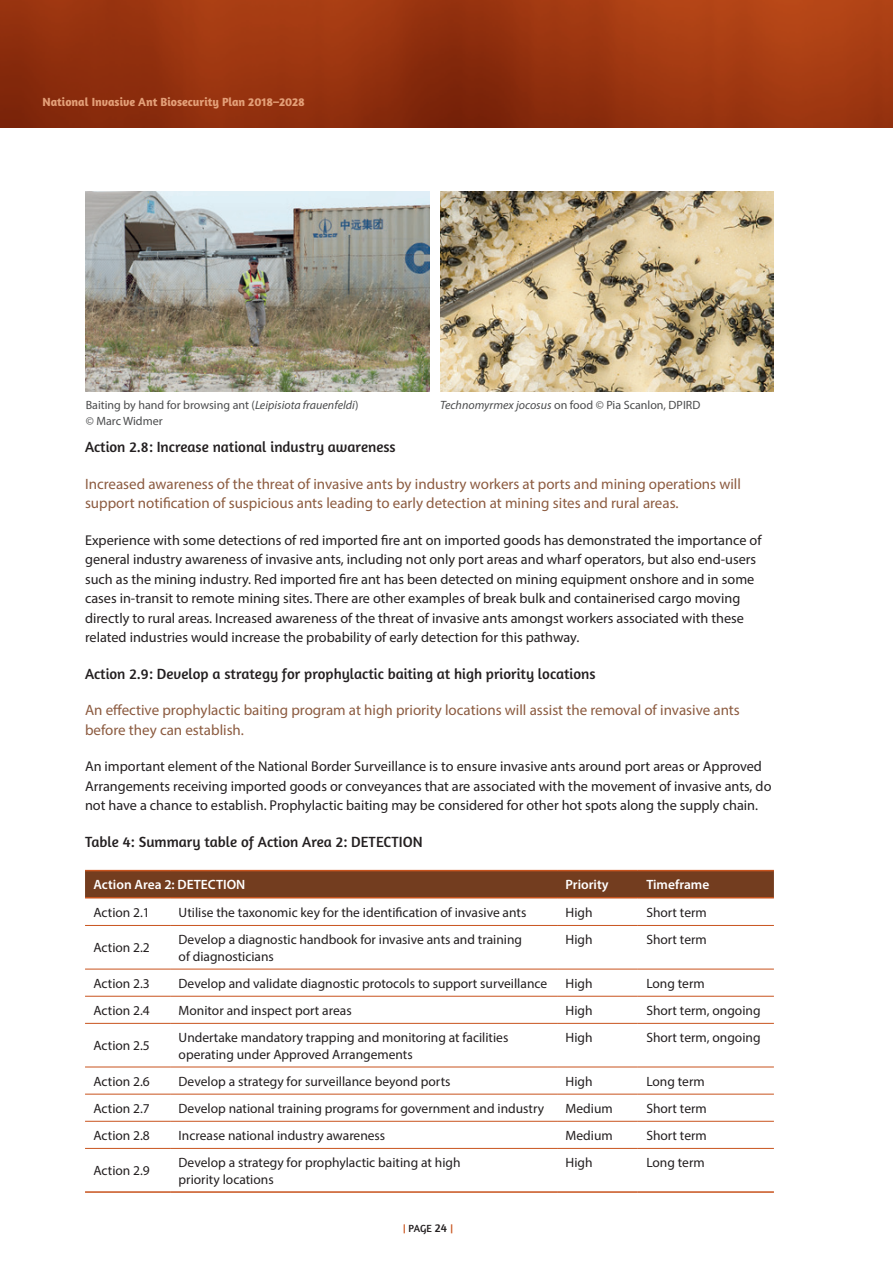
<style>
.page{position:relative;width:893px;height:1263px;background:#fff}
.page>*{position:absolute;margin:0;border:0;box-sizing:border-box;transform-origin:0 0}
.Subhead_5{font:15px/19.5px "Myriad Pro";color:#8c5b40}
.Subhead_4{font:15px "Amaranth";color:#231f20}
.Text{font:14.25px/19.5px "Myriad Pro";color:#231f20}
.Table_text{font:13.5px/16.5px "Myriad Pro";color:#231f20}
.Table_headers{font:600 13.5px "Myriad Pro";color:#fff}
.Copyright_disclaimer{font:12px/16.5px "Myriad Pro";color:#4b4c4d}
.t1{font:700 12px "Amaranth";color:#e39f78}
.t2{font:10.5px "Amaranth";color:#231f20}
.s1{font-style:italic}
.s2{color:#c8531d}
.s3{font-size:12px}
</style>
<div class="page">
<img style="left:0;top:0;width:893px;height:128px">
<div style="left:85px;top:871px;width:689px;height:26px;background:#733d1f"></div>
<hr style="left:85px;top:925px;width:85px;height:1px;background:#c8531d">
<hr style="left:170px;top:925px;width:387px;height:1px;background:#c8531d">
<hr style="left:557px;top:925px;width:81px;height:1px;background:#c8531d">
<hr style="left:638px;top:925px;width:136px;height:1px;background:#c8531d">
<hr style="left:85px;top:969px;width:85px;height:1px;background:#c8531d">
<hr style="left:170px;top:969px;width:387px;height:1px;background:#c8531d">
<hr style="left:557px;top:969px;width:81px;height:1px;background:#c8531d">
<hr style="left:638px;top:969px;width:136px;height:1px;background:#c8531d">
<hr style="left:85px;top:996px;width:85px;height:1px;background:#c8531d">
<hr style="left:170px;top:996px;width:387px;height:1px;background:#c8531d">
<hr style="left:557px;top:996px;width:81px;height:1px;background:#c8531d">
<hr style="left:638px;top:996px;width:136px;height:1px;background:#c8531d">
<hr style="left:85px;top:1023px;width:85px;height:1px;background:#c8531d">
<hr style="left:170px;top:1023px;width:387px;height:1px;background:#c8531d">
<hr style="left:557px;top:1023px;width:81px;height:1px;background:#c8531d">
<hr style="left:638px;top:1023px;width:136px;height:1px;background:#c8531d">
<hr style="left:85px;top:1067px;width:85px;height:1px;background:#c8531d">
<hr style="left:170px;top:1067px;width:387px;height:1px;background:#c8531d">
<hr style="left:557px;top:1067px;width:81px;height:1px;background:#c8531d">
<hr style="left:638px;top:1067px;width:136px;height:1px;background:#c8531d">
<hr style="left:85px;top:1094px;width:85px;height:1px;background:#c8531d">
<hr style="left:170px;top:1094px;width:387px;height:1px;background:#c8531d">
<hr style="left:557px;top:1094px;width:81px;height:1px;background:#c8531d">
<hr style="left:638px;top:1094px;width:136px;height:1px;background:#c8531d">
<hr style="left:85px;top:1121px;width:85px;height:1px;background:#c8531d">
<hr style="left:170px;top:1121px;width:387px;height:1px;background:#c8531d">
<hr style="left:557px;top:1121px;width:81px;height:1px;background:#c8531d">
<hr style="left:638px;top:1121px;width:136px;height:1px;background:#c8531d">
<hr style="left:85px;top:1148px;width:85px;height:1px;background:#c8531d">
<hr style="left:170px;top:1148px;width:387px;height:1px;background:#c8531d">
<hr style="left:557px;top:1148px;width:81px;height:1px;background:#c8531d">
<hr style="left:638px;top:1148px;width:136px;height:1px;background:#c8531d">
<hr style="left:85px;top:870px;width:85px;height:1px;background:#c8531d">
<hr style="left:170px;top:870px;width:387px;height:1px;background:#c8531d">
<hr style="left:557px;top:870px;width:81px;height:1px;background:#c8531d">
<hr style="left:638px;top:870px;width:136px;height:1px;background:#c8531d">
<hr style="left:85px;top:897px;width:85px;height:1px;background:#c8531d">
<hr style="left:170px;top:897px;width:387px;height:1px;background:#c8531d">
<hr style="left:557px;top:897px;width:81px;height:1px;background:#c8531d">
<hr style="left:638px;top:897px;width:136px;height:1px;background:#c8531d">
<hr style="left:85px;top:1191px;width:85px;height:2px;background:#c8531d">
<hr style="left:170px;top:1191px;width:387px;height:2px;background:#c8531d">
<hr style="left:557px;top:1191px;width:81px;height:2px;background:#c8531d">
<hr style="left:638px;top:1191px;width:136px;height:2px;background:#c8531d">
<img style="left:440px;top:191px;width:334px;height:200px">
<img style="left:85px;top:191px;width:344px;height:200px">
<p class="t1" style="left:43px;top:95px;width:264px">National Invasive Ant Biosecurity Plan 2018–2028</p>
<p class="Copyright_disclaimer" style="left:86px;top:396px;width:274px">Baiting by hand for browsing ant (<span class="s1">Leipisiota frauenfeldi</span>) © Marc Widmer</p>
<p class="Copyright_disclaimer" style="left:440px;top:396px;width:262px"><span class="s1">Technomyrmex jocosus</span> on food © Pia Scanlon, DPIRD</p>
<p class="Subhead_4" style="left:85px;top:438px;width:312px">Action 2.8: Increase national industry awareness</p>
<p class="Subhead_5" style="left:85px;top:474px;width:657px">Increased awareness of the threat of invasive ants by industry workers at ports and mining operations will support notification of suspicious ants leading to early detection at mining sites and rural areas.</p>
<p class="Text" style="left:85px;top:530px;width:678px">Experience with some detections of red imported fire ant on imported goods has demonstrated the importance of general industry awareness of invasive ants, including not only port areas and wharf operators, but also end-users such as the mining industry. Red imported fire ant has been detected on mining equipment onshore and in some cases in-transit to remote mining sites. There are other examples of break bulk and containerised cargo moving directly to rural areas. Increased awareness of the threat of invasive ants amongst workers associated with these related industries would increase the probability of early detection for this pathway.</p>
<p class="Subhead_4" style="left:85px;top:665px;width:512px">Action 2.9: Develop a strategy for prophylactic baiting at high priority locations</p>
<p class="Subhead_5" style="left:85px;top:700px;width:656px">An effective prophylactic baiting program at high priority locations will assist the removal of invasive ants before they can establish.</p>
<p class="Text" style="left:85px;top:756px;width:688px">An important element of the National Border Surveillance is to ensure invasive ants around port areas or Approved<br>Arrangements receiving imported goods or conveyances that are associated with the movement of invasive ants, do not have a chance to establish. Prophylactic baiting may be considered for other hot spots along the supply chain.</p>
<p class="Subhead_4" style="left:85px;top:833px;width:339px">Table 4: Summary table of Action Area 2: DETECTION</p>
<p class="Table_headers" style="left:94px;top:876px;width:153px">Action Area 2: DETECTION</p>
<p class="Table_headers" style="left:566px;top:876px;width:45px">Priority</p>
<p class="Table_headers" style="left:646px;top:876px;width:64px">Timeframe</p>
<p class="Table_text" style="left:94px;top:904px;width:58px">Action 2.1</p>
<p class="Table_text" style="left:179px;top:904px;width:349px">Utilise the taxonomic key for the identification of invasive ants</p>
<p class="Table_text" style="left:566px;top:904px;width:29px">High</p>
<p class="Table_text" style="left:646px;top:904px;width:62px">Short term</p>
<p class="Table_text" style="left:94px;top:939px;width:58px">Action 2.2</p>
<p class="Table_text" style="left:179px;top:931px;width:345px">Develop a diagnostic handbook for invasive ants and training of diagnosticians</p>
<p class="Table_text" style="left:566px;top:931px;width:29px">High</p>
<p class="Table_text" style="left:646px;top:931px;width:62px">Short term</p>
<p class="Table_text" style="left:94px;top:975px;width:58px">Action 2.3</p>
<p class="Table_text" style="left:179px;top:975px;width:370px">Develop and validate diagnostic protocols to support surveillance</p>
<p class="Table_text" style="left:566px;top:975px;width:29px">High</p>
<p class="Table_text" style="left:646px;top:975px;width:60px">Long term</p>
<p class="Table_text" style="left:94px;top:1002px;width:58px">Action 2.4</p>
<p class="Table_text" style="left:179px;top:1002px;width:175px">Monitor and inspect port areas</p>
<p class="Table_text" style="left:566px;top:1002px;width:29px">High</p>
<p class="Table_text" style="left:646px;top:1002px;width:116px">Short term, ongoing</p>
<p class="Table_text" style="left:94px;top:1037px;width:58px">Action 2.5</p>
<p class="Table_text" style="left:179px;top:1029px;width:331px">Undertake mandatory trapping and monitoring at facilities operating under Approved Arrangements</p>
<p class="Table_text" style="left:566px;top:1029px;width:29px">High</p>
<p class="Table_text" style="left:646px;top:1029px;width:116px">Short term, ongoing</p>
<p class="Table_text" style="left:94px;top:1073px;width:58px">Action 2.6</p>
<p class="Table_text" style="left:179px;top:1073px;width:273px">Develop a strategy for surveillance beyond ports</p>
<p class="Table_text" style="left:566px;top:1073px;width:29px">High</p>
<p class="Table_text" style="left:646px;top:1073px;width:60px">Long term</p>
<p class="Table_text" style="left:94px;top:1100px;width:58px">Action 2.7</p>
<p class="Table_text" style="left:179px;top:1100px;width:367px">Develop national training programs for government and industry</p>
<p class="Table_text" style="left:566px;top:1100px;width:49px">Medium</p>
<p class="Table_text" style="left:646px;top:1100px;width:62px">Short term</p>
<p class="Table_text" style="left:94px;top:1127px;width:58px">Action 2.8</p>
<p class="Table_text" style="left:179px;top:1127px;width:208px">Increase national industry awareness</p>
<p class="Table_text" style="left:566px;top:1127px;width:49px">Medium</p>
<p class="Table_text" style="left:646px;top:1127px;width:62px">Short term</p>
<p class="Table_text" style="left:94px;top:1162px;width:58px">Action 2.9</p>
<p class="Table_text" style="left:179px;top:1154px;width:283px">Develop a strategy for prophylactic baiting at high priority locations</p>
<p class="Table_text" style="left:566px;top:1154px;width:29px">High</p>
<p class="Table_text" style="left:646px;top:1154px;width:60px">Long term</p>
<p class="t2" style="left:403px;top:1222px;width:52px"><span class="s2">|</span> PAGE <span class="s3">24</span> <span class="s2">|</span></p>
</div>
